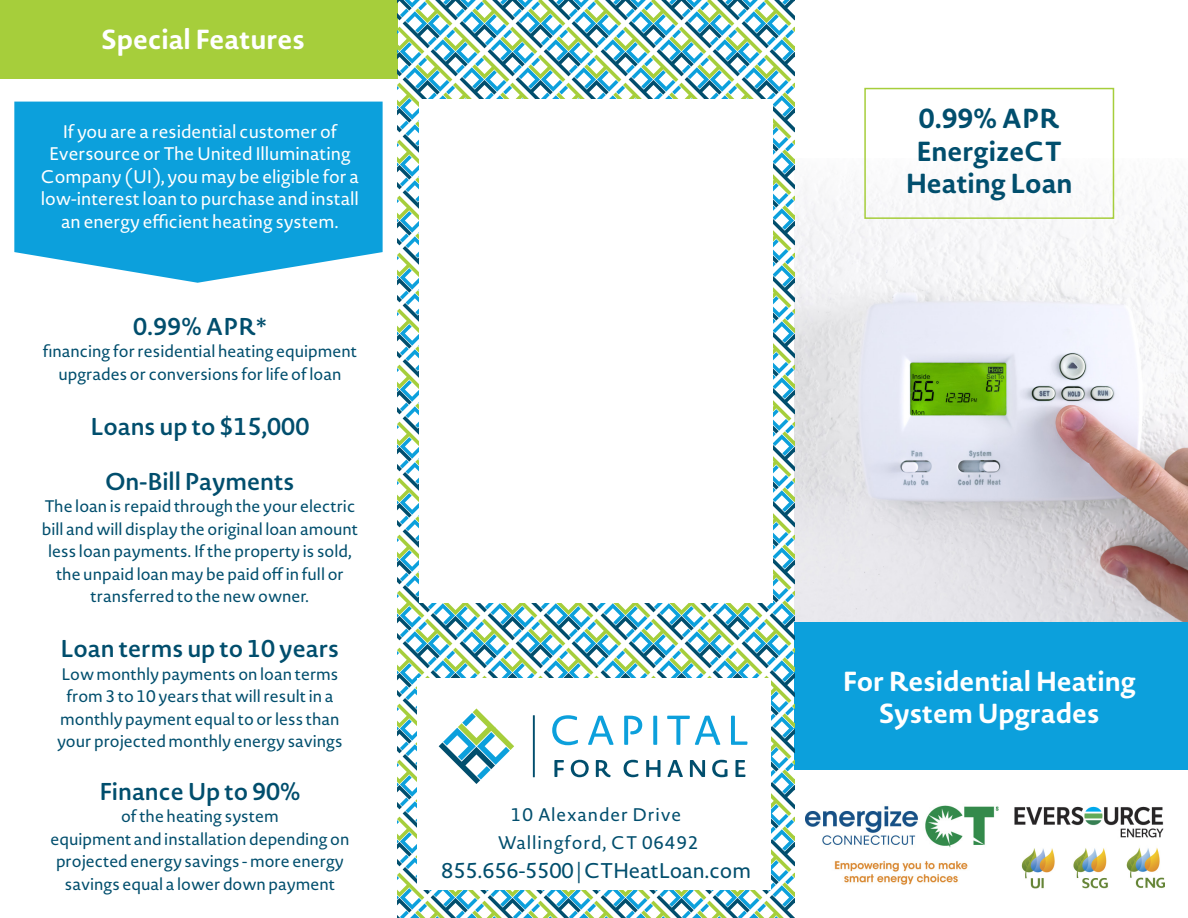
<style>
.page{position:relative;width:1188px;height:918px;background:#fff}
.page>*{position:absolute;margin:0;border:0;box-sizing:border-box;transform-origin:0 0}
.t1{font:700 27.15px "Novel Sans Rd Pro";color:#fff}
.t2{font:700 27.15px/32.5px "Novel Sans Rd Pro";color:#014e6d;text-align:center}
.Paragraph_Style_1{font:600 24px "Novel Sans Rd Pro";color:#014e6d}
.Paragraph_Style_1-2{font:21px "Novel Sans Rd Pro";letter-spacing:-.01em;color:#014e6d}
.Paragraph_Style_2{font:18px/22.5px "Novel Sans Rd Pro";color:#fff;text-align:center}
.Paragraph_Style_1-3{font:18px/28.5px "Novel Sans Rd Pro";letter-spacing:.05em;color:#014e6d;text-align:center}
.Paragraph_Style_1-4{font:16.5px/22.5px "Novel Sans Rd Pro";color:#014e6d;text-align:center}
</style>
<div class="page">
<img style="left:1014px;top:806px;width:150px;height:32px">
<img style="left:806px;top:805px;width:193px;height:80px">
<img style="left:1021px;top:847px;width:144px;height:42px">
<svg style="left:14px;top:102px;width:369px;height:181px;background:#21a8df"></svg>
<img style="left:795px;top:159px;width:393px;height:463px">
<div style="left:864px;top:88px;width:250px;height:131px;border:2px solid #a6ce3b"></div>
<div style="left:795px;top:622px;width:393px;height:148px;background:#0ca0dc"></div>
<div style="left:0;top:0;width:397px;height:79px;background:#a6ce3b"></div>
<svg style="left:398px;top:0;width:397px;height:918px"></svg>
<div style="left:417px;top:678px;width:354px;height:212px;background:#fff"></div>
<svg style="left:552px;top:715px;width:26px;height:30px"></svg>
<svg style="left:588px;top:716px;width:26px;height:29px"></svg>
<svg style="left:624px;top:716px;width:18px;height:29px"></svg>
<svg style="left:653px;top:716px;width:4px;height:29px"></svg>
<svg style="left:667px;top:716px;width:53px;height:29px"></svg>
<svg style="left:731px;top:716px;width:17px;height:29px"></svg>
<svg style="left:554px;top:760px;width:10px;height:17px"></svg>
<svg style="left:571px;top:760px;width:18px;height:17px"></svg>
<svg style="left:596px;top:760px;width:15px;height:17px"></svg>
<svg style="left:624px;top:760px;width:14px;height:17px"></svg>
<svg style="left:646px;top:760px;width:14px;height:17px"></svg>
<svg style="left:667px;top:760px;width:16px;height:17px"></svg>
<svg style="left:690px;top:760px;width:15px;height:17px"></svg>
<svg style="left:712px;top:760px;width:16px;height:17px"></svg>
<svg style="left:736px;top:760px;width:10px;height:17px"></svg>
<hr style="left:533px;top:715px;width:2px;height:62px;background:#014e6d">
<svg style="left:439px;top:708px;width:75px;height:76px"></svg>
<div style="left:419px;top:99px;width:353px;height:503px;background:#fff"></div>
<p class="t1" style="left:101px;top:20px;width:205px">Special Features</p>
<p class="Paragraph_Style_2" style="left:41px;top:120px;width:320px">If you are a residential customer of Eversource or The United Illuminating Company (UI), you may be eligible for a low-interest loan to purchase and install an energy efficient heating system.</p>
<p class="Paragraph_Style_1" style="left:133px;top:309px;width:135px">0.99% APR*</p>
<p class="Paragraph_Style_1-4" style="left:43px;top:340px;width:316px">financing for residential heating equipment upgrades or conversions for life of loan</p>
<p class="Paragraph_Style_1" style="left:90px;top:409px;width:220px">Loans up to $15,000</p>
<p class="Paragraph_Style_1" style="left:105px;top:464px;width:191px">On-Bill Payments</p>
<p class="Paragraph_Style_1-4" style="left:42px;top:495px;width:318px">The loan is repaid through the your electric bill and will display the original loan amount less loan payments. If the property is sold, the unpaid loan may be paid off in full or transferred to the new owner.</p>
<p class="Paragraph_Style_1" style="left:61px;top:631px;width:280px">Loan terms up to 10 years</p>
<p class="Paragraph_Style_1-4" style="left:61px;top:662px;width:279px">Low monthly payments on loan terms</p>
<p class="Paragraph_Style_1-4" style="left:66px;top:685px;width:269px">from 3 to 10 years that will result in a</p>
<p class="Paragraph_Style_1-4" style="left:60px;top:707px;width:281px">monthly payment equal to or less than</p>
<p class="Paragraph_Style_1-4" style="left:57px;top:730px;width:287px">your projected monthly energy savings</p>
<p class="Paragraph_Style_1" style="left:99px;top:773px;width:203px">Finance Up to 90%</p>
<p class="Paragraph_Style_1-4" style="left:121px;top:805px;width:159px">of the heating system</p>
<p class="Paragraph_Style_1-4" style="left:50px;top:827px;width:300px">equipment and installation depending on projected energy savings - more energy savings equal a lower down payment</p>
<p class="Paragraph_Style_1-3" style="left:498px;top:800px;width:202px">10 Alexander Drive<br>Wallingford, CT 06492</p>
<p class="Paragraph_Style_1-2" style="left:441px;top:855px;width:311px">855.656-5500 | CTHeatLoan.com</p>
<p class="t2" style="left:919px;top:101px;width:142px">0.99% APR</p>
<p class="t2" style="left:906px;top:134px;width:168px">EnergizeCT<br>Heating Loan</p>
<p class="t1" style="left:843px;top:661px;width:295px">For Residential Heating</p>
<p class="t1" style="left:879px;top:693px;width:222px">System Upgrades</p>
</div>
